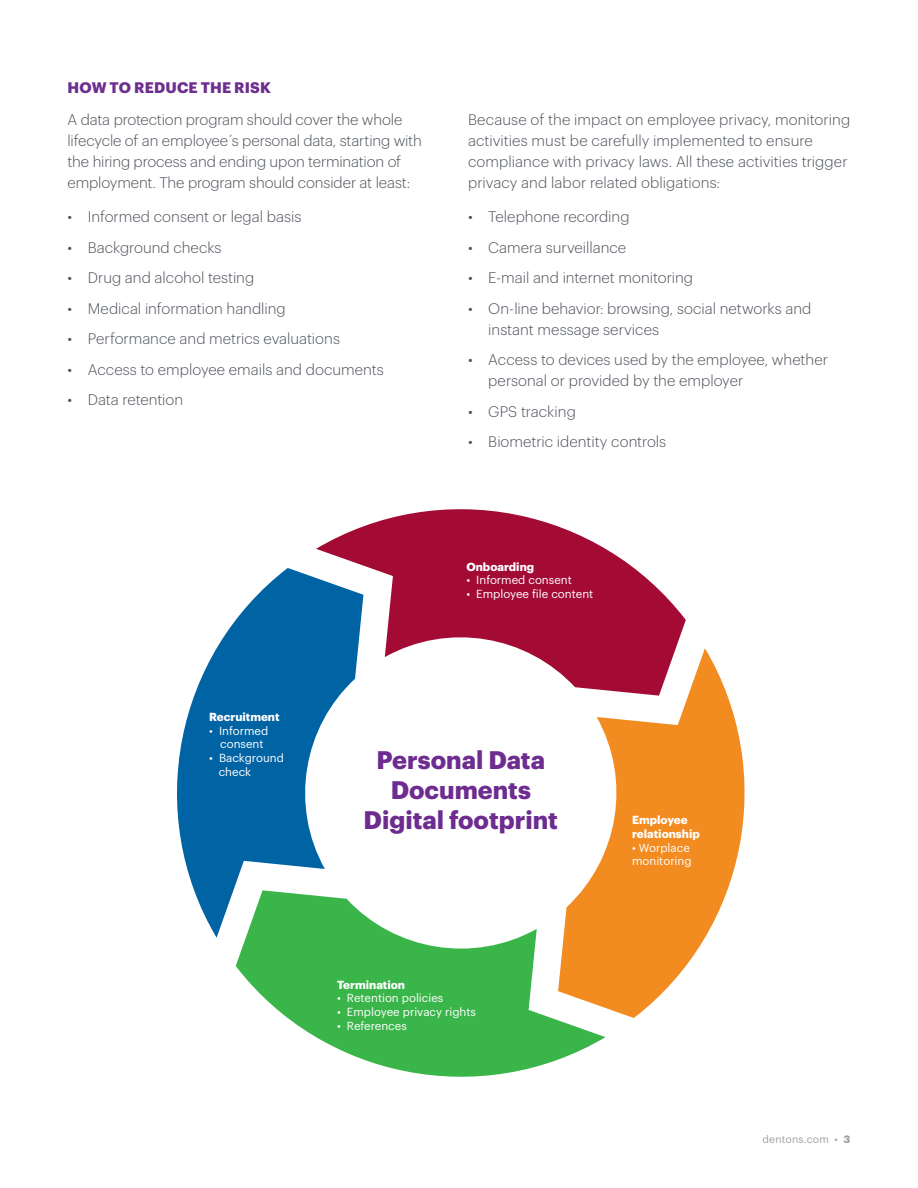
<style>
.page{position:relative;width:918px;height:1188px;background:#fff}
.page>*{position:absolute;margin:0;border:0;box-sizing:border-box;transform-origin:0 0}
.t1{font:700 24.9px/29.8px "Dentons Sans";color:#6e2c91;text-align:center}
.BodyCopy1{font:300 15px/21px "Dentons Sans";color:#4c525a}
.Subhead_Lev3_BoldCap{font:700 15px "Dentons Sans";letter-spacing:.01em;color:#6e2e90}
.t2{font:11.55px/13.8px "Dentons Sans";color:#fff}
.t3{font:700 11.55px/13.8px "Dentons Sans";color:#fff}
.t4{font:10.5px "Dentons Sans";letter-spacing:.015em;color:#9fa1a0}
.s1{font-weight:700}
</style>
<div class="page">
<svg style="left:316px;top:509px;width:370px;height:163px;fill:#a30a34"></svg>
<svg style="left:177px;top:568px;width:186px;height:370px;fill:#0063a4"></svg>
<svg style="left:558px;top:648px;width:187px;height:370px;fill:#f28b20"></svg>
<svg style="left:236px;top:890px;width:370px;height:187px;fill:#3ab54a"></svg>
<p class="Subhead_Lev3_BoldCap" style="left:68px;top:76px;width:205px">HOW TO REDUCE THE RISK</p>
<p class="BodyCopy1" style="left:68px;top:108px;width:356px">A data protection program should cover the whole lifecycle of an employee´s personal data, starting with the hiring process and ending upon termination of employment. The program should consider at least:</p>
<p class="BodyCopy1" style="left:68px;top:205px;width:235px">• Informed consent or legal basis</p>
<p class="BodyCopy1" style="left:68px;top:236px;width:156px">• Background checks</p>
<p class="BodyCopy1" style="left:68px;top:266px;width:188px">• Drug and alcohol testing</p>
<p class="BodyCopy1" style="left:68px;top:297px;width:220px">• Medical information handling</p>
<p class="BodyCopy1" style="left:68px;top:327px;width:274px">• Performance and metrics evaluations</p>
<p class="BodyCopy1" style="left:68px;top:358px;width:318px">• Access to employee emails and documents</p>
<p class="BodyCopy1" style="left:68px;top:388px;width:117px">• Data retention</p>
<p class="BodyCopy1" style="left:468px;top:108px;width:384px">Because of the impact on employee privacy, monitoring activities must be carefully implemented to ensure compliance with privacy laws. All these activities trigger privacy and labor related obligations:</p>
<p class="BodyCopy1" style="left:468px;top:205px;width:163px">• Telephone recording</p>
<p class="BodyCopy1" style="left:468px;top:236px;width:160px">• Camera surveillance</p>
<p class="BodyCopy1" style="left:468px;top:266px;width:227px">• E-mail and internet monitoring</p>
<p class="BodyCopy1" style="left:488px;top:297px;width:325px;text-indent:-20px">• On-line behavior: browsing, social networks and instant message services</p>
<p class="BodyCopy1" style="left:488px;top:348px;width:341px;text-indent:-20px">• Access to devices used by the employee, whether personal or provided by the employer</p>
<p class="BodyCopy1" style="left:468px;top:400px;width:109px">• GPS tracking</p>
<p class="BodyCopy1" style="left:468px;top:430px;width:200px">• Biometric identity controls</p>
<p class="t3" style="left:466px;top:558px;width:69px">Onboarding</p>
<p class="t2" style="left:466px;top:572px;width:107px">• Informed consent</p>
<p class="t2" style="left:466px;top:586px;width:128px">• Employee file content</p>
<p class="t3" style="left:209px;top:709px;width:72px">Recruitment</p>
<p class="t2" style="left:209px;top:722px;width:61px;text-align:center">• Informed consent</p>
<p class="t2" style="left:219px;top:750px;width:67px;text-indent:-10px">• Background check</p>
<p class="t1" style="left:364px;top:743px;width:196px">Personal Data<br>Documents<br>Digital footprint</p>
<p class="t3" style="left:337px;top:976px;width:70px">Termination</p>
<p class="t2" style="left:337px;top:990px;width:108px">• Retention policies</p>
<p class="t2" style="left:337px;top:1004px;width:141px">• Employee privacy rights</p>
<p class="t2" style="left:337px;top:1018px;width:71px">• References</p>
<p class="t3" style="left:632px;top:812px;width:69px">Employee relationship</p>
<p class="t2" style="left:632px;top:840px;width:61px">• Worplace monitoring</p>
<p class="t4" style="left:763px;top:1131px;width:89px">dentons.com • <span class="s1">3</span></p>
</div>
